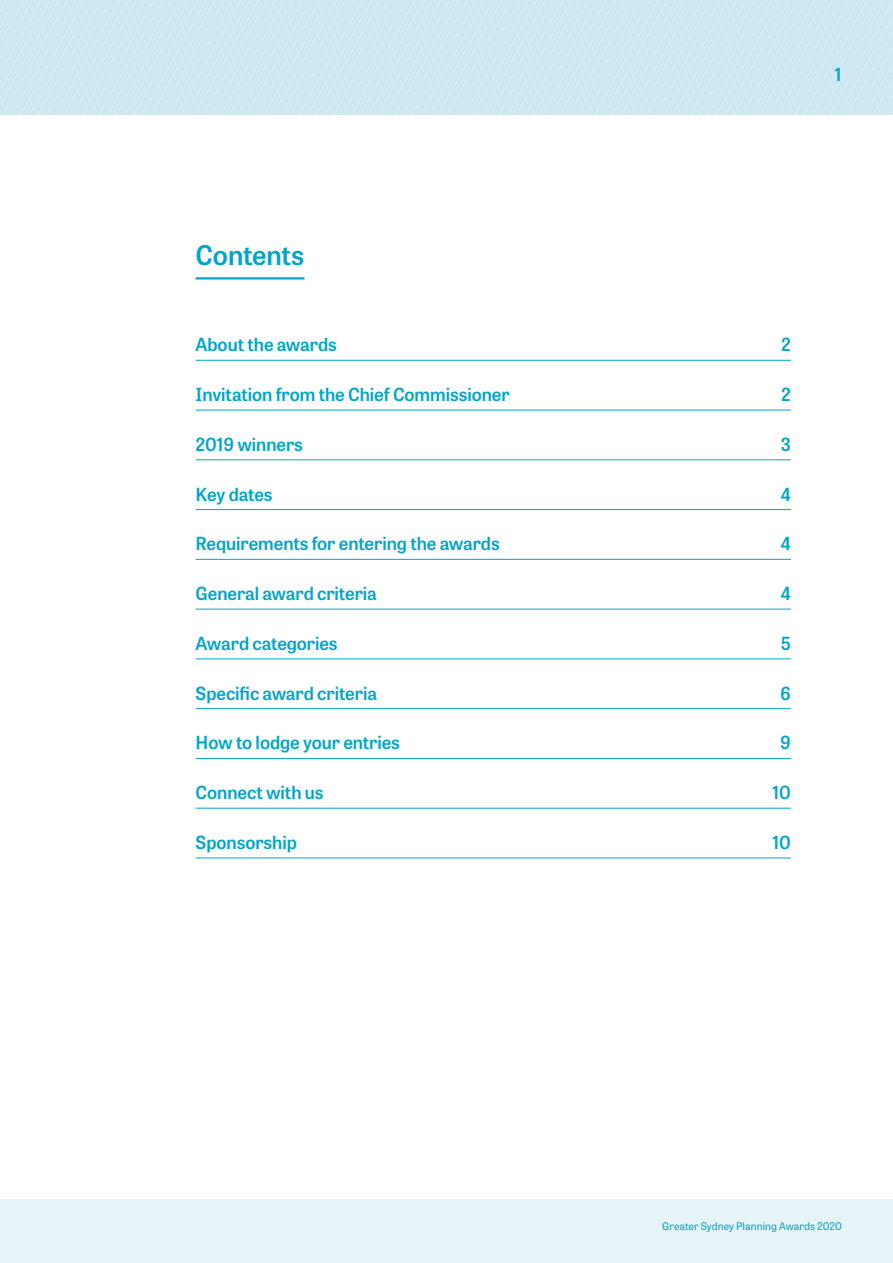
<style>
.page{position:relative;width:893px;height:1263px;background:#fff}
.page>*{position:absolute;margin:0;border:0;box-sizing:border-box;transform-origin:0 0}
.t1{font:600 27px "Tablet Gothic";letter-spacing:-.005em;color:#00a5c8}
.t2{font:600 18px "Tablet Gothic";letter-spacing:-.005em;color:#00a5c8}
.t3{font:10.5px "Tablet Gothic";color:#00a5c8}
</style>
<div class="page">
<div style="left:0;top:1199px;width:893px;height:64px;background:#e6f3f7"></div>
<svg style="left:0;top:0;width:893px;height:115px;background:#cfe8f1"></svg>
<hr style="left:196px;top:277px;width:108px;height:2px;background:#00a5c8">
<hr style="left:196px;top:360px;width:595px;height:1px;background:#00a5c8">
<hr style="left:196px;top:410px;width:595px;height:1px;background:#00a5c8">
<hr style="left:196px;top:459px;width:595px;height:1px;background:#00a5c8">
<hr style="left:196px;top:509px;width:595px;height:1px;background:#00a5c8">
<hr style="left:196px;top:559px;width:595px;height:1px;background:#00a5c8">
<hr style="left:196px;top:609px;width:595px;height:1px;background:#00a5c8">
<hr style="left:196px;top:658px;width:595px;height:1px;background:#00a5c8">
<hr style="left:196px;top:708px;width:595px;height:1px;background:#00a5c8">
<hr style="left:196px;top:758px;width:595px;height:1px;background:#00a5c8">
<hr style="left:196px;top:808px;width:595px;height:1px;background:#00a5c8">
<hr style="left:196px;top:857px;width:595px;height:1px;background:#00a5c8">
<p class="t2" style="left:835px;top:62px;width:8px">1</p>
<h1 class="t1" style="left:196px;top:236px;width:110px">Contents</h1>
<p class="t2" style="left:196px;top:332px;width:143px">About the awards</p>
<p class="t2" style="left:781px;top:332px;width:11px">2</p>
<p class="t2" style="left:196px;top:382px;width:316px">Invitation from the Chief Commissioner</p>
<p class="t2" style="left:781px;top:382px;width:11px">2</p>
<p class="t2" style="left:196px;top:432px;width:109px">2019 winners</p>
<p class="t2" style="left:781px;top:432px;width:12px">3</p>
<p class="t2" style="left:196px;top:481px;width:78px">Key dates</p>
<p class="t2" style="left:781px;top:481px;width:12px">4</p>
<p class="t2" style="left:196px;top:531px;width:306px">Requirements for entering the awards</p>
<p class="t2" style="left:781px;top:531px;width:12px">4</p>
<p class="t2" style="left:196px;top:581px;width:183px">General award criteria</p>
<p class="t2" style="left:781px;top:581px;width:12px">4</p>
<p class="t2" style="left:196px;top:631px;width:144px">Award categories</p>
<p class="t2" style="left:781px;top:631px;width:12px">5</p>
<p class="t2" style="left:196px;top:680px;width:183px">Specific award criteria</p>
<p class="t2" style="left:780px;top:680px;width:12px">6</p>
<p class="t2" style="left:196px;top:730px;width:206px">How to lodge your entries</p>
<p class="t2" style="left:780px;top:730px;width:12px">9</p>
<p class="t2" style="left:196px;top:780px;width:130px">Connect with us</p>
<p class="t2" style="left:773px;top:780px;width:20px">10</p>
<p class="t2" style="left:196px;top:830px;width:103px">Sponsorship</p>
<p class="t2" style="left:773px;top:830px;width:20px">10</p>
<p class="t3" style="left:662px;top:1219px;width:181px">Greater Sydney Planning Awards 2020</p>
</div>
